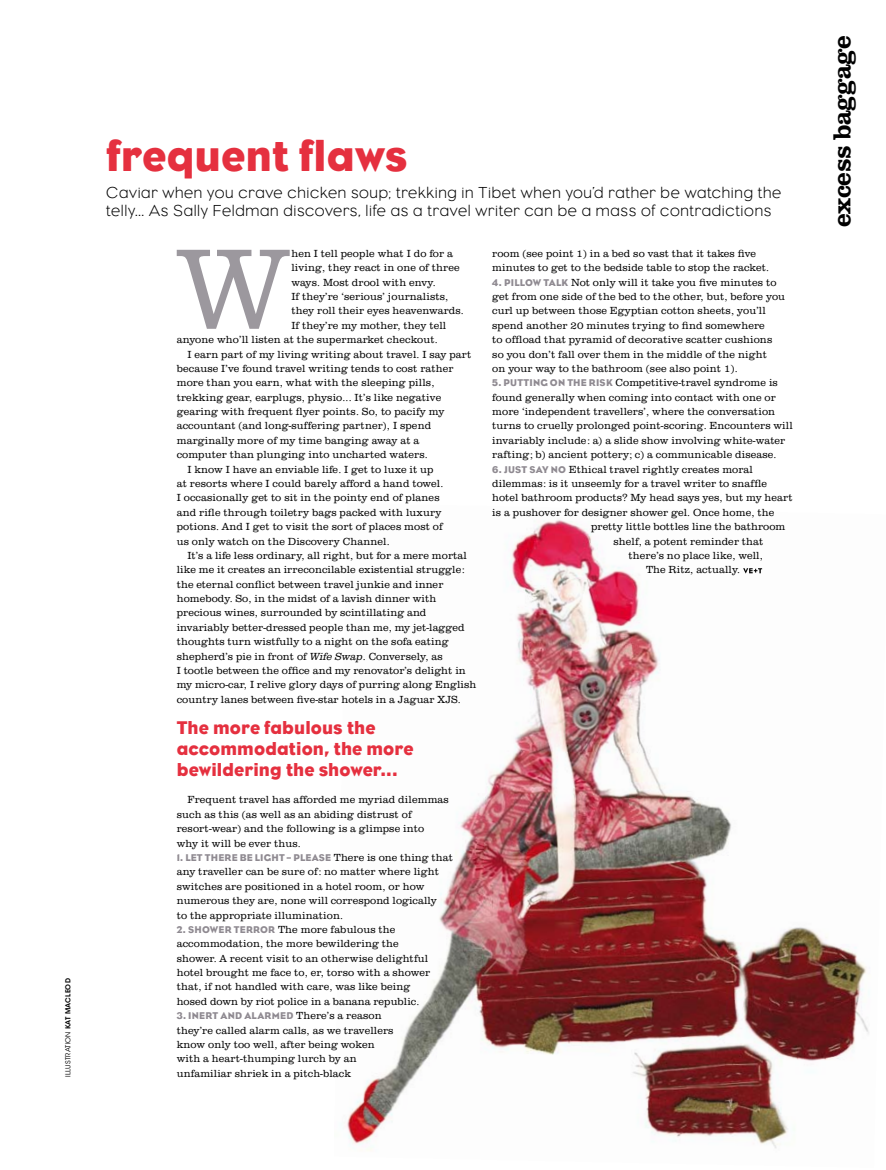
<style>
.page{position:relative;width:886px;height:1170px;background:#fff}
.page>*{position:absolute;margin:0;border:0;box-sizing:border-box;transform-origin:0 0}
.t1{font:300 118.38px "URW Clarendon TCE";color:#9c989e}
.t2{font:45px "Eagle";color:#e5303f}
.t3{font:500 25.5px "URW Clarendon TCE";letter-spacing:-.025em;color:#000}
.t4{font:18.75px/21.2px "Eagle";letter-spacing:.005em;color:#e5303f}
.t5{font:300 16.25px/18.1px "Eagle";letter-spacing:.04em;color:#000}
.t6{font:300 10.62px/14.4px "URW Clarendon TCE";letter-spacing:.01em;color:#000}
.t7{font:10px "Eagle";letter-spacing:.025em;color:#8f8a91}
.t8{font:6.88px "ITC Avant Garde Std";letter-spacing:.03em;color:#000}
.s1{font-weight:600}
.s2{font-family:"Eagle";font-weight:400;font-size:10px;color:#8f8a91}
.s3{font-style:italic}
.s4{font-family:"URW Clarendon TCE";font-weight:300;font-size:10.62px;color:#000}
</style>
<div class="page">
<img style="left:347px;top:520px;width:522px;height:631px">
<svg style="left:743px;top:568px;width:19px;height:5px"></svg>
<p class="t8" style="left:64px;top:1076px;width:100px;rotate:-90deg">illustration <span class="s1">kat macleod</span></p>
<h2 class="t2" style="left:106px;top:130px;width:303px">frequent flaws</h2>
<h3 class="t5" style="left:106px;top:183px;width:676px">Caviar when you crave chicken soup; trekking in Tibet when you’d rather be watching the telly… As Sally Feldman discovers, life as a travel writer can be a mass of contradictions</h3>
<h1 class="t1" style="left:177px;top:223px;width:115px">W</h1>
<p class="t6" style="left:291px;top:246px;width:163px">hen I tell people what I do for a</p>
<p class="t6" style="left:492px;top:246px;width:278px">room (see point 1) in a bed so vast that it takes five minutes to get to the bedside table to stop the racket.</p>
<p class="t6" style="left:492px;top:275px;width:294px"><span class="s2">4. Pillow tal k</span> Not only will it take you five minutes to get from one side of the bed to the other, but, before you curl up between those Egyptian cotton sheets, you’ll spend another 20 minutes trying to find somewhere<br>to offload that pyramid of decorative scatter cushions so you don’t fall over them in the middle of the night<br>on your way to the bathroom (see also point 1).</p>
<p class="t6" style="left:492px;top:376px;width:302px"><span class="s2">5. Putting on the risk</span> Competitive-travel syndrome is found generally when coming into contact with one or more ‘independent travellers’, where the conversation turns to cruelly prolonged point-scoring. Encounters will invariably include: a) a slide show involving white-water rafting; b) ancient pottery; c) a communicable disease.</p>
<p class="t6" style="left:492px;top:462px;width:262px"><span class="s2">6. Just say no</span> Ethical travel rightly creates moral</p>
<p class="t6" style="left:492px;top:476px;width:276px">dilemmas: is it unseemly for a travel writer to snaffle</p>
<p class="t6" style="left:492px;top:491px;width:302px">hotel bathroom products? My head says yes, but my heart</p>
<p class="t6" style="left:492px;top:505px;width:284px">is a pushover for designer shower gel. Once home, the</p>
<p class="t6" style="left:591px;top:519px;width:196px">pretty little bottles line the bathroom</p>
<p class="t6" style="left:613px;top:534px;width:151px">shelf, a potent reminder that</p>
<p class="t6" style="left:628px;top:548px;width:136px">there’s no place like, well,</p>
<p class="t6" style="left:646px;top:562px;width:96px">The Ritz, actually.</p>
<p class="t6" style="left:291px;top:261px;width:170px">living, they react in one of three</p>
<p class="t6" style="left:291px;top:275px;width:146px">ways. Most drool with envy.</p>
<p class="t6" style="left:291px;top:289px;width:159px">If they’re ‘serious’ journalists,</p>
<p class="t6" style="left:291px;top:304px;width:174px">they roll their eyes heavenwards.</p>
<p class="t6" style="left:291px;top:318px;width:156px">If they’re my mother, they tell</p>
<p class="t6" style="left:177px;top:332px;width:263px">anyone who’ll listen at the supermarket checkout.</p>
<p class="t6" style="left:187px;top:347px;width:286px">I earn part of my living writing about travel. I say part</p>
<p class="t6" style="left:177px;top:361px;width:278px">because I’ve found travel writing tends to cost rather</p>
<p class="t6" style="left:177px;top:376px;width:259px">more than you earn, what with the sleeping pills,</p>
<p class="t6" style="left:177px;top:390px;width:266px">trekking gear, earplugs, physio... It’s like negative</p>
<p class="t6" style="left:177px;top:404px;width:269px">gearing with frequent flyer points. So, to pacify my</p>
<p class="t6" style="left:177px;top:419px;width:256px">accountant (and long-suffering partner), I spend</p>
<p class="t6" style="left:177px;top:433px;width:244px">marginally more of my time banging away at a</p>
<p class="t6" style="left:177px;top:447px;width:253px">computer than plunging into uncharted waters.</p>
<p class="t6" style="left:187px;top:462px;width:248px">I know I have an enviable life. I get to luxe it up</p>
<p class="t6" style="left:177px;top:476px;width:268px">at resorts where I could barely afford a hand towel.</p>
<p class="t6" style="left:177px;top:491px;width:264px">I occasionally get to sit in the pointy end of planes</p>
<p class="t6" style="left:177px;top:505px;width:266px">and rifle through toiletry bags packed with luxury</p>
<p class="t6" style="left:177px;top:519px;width:268px">potions. And I get to visit the sort of places most of</p>
<p class="t6" style="left:177px;top:534px;width:214px">us only watch on the Discovery Channel.</p>
<p class="t6" style="left:187px;top:548px;width:281px">It’s a life less ordinary, all right, but for a mere mortal</p>
<p class="t6" style="left:177px;top:562px;width:289px">like me it creates an irreconcilable existential struggle:</p>
<p class="t6" style="left:177px;top:577px;width:268px">the eternal conflict between travel junkie and inner</p>
<p class="t6" style="left:177px;top:591px;width:261px">homebody. So, in the midst of a lavish dinner with</p>
<p class="t6" style="left:177px;top:606px;width:251px">precious wines, surrounded by scintillating and</p>
<p class="t6" style="left:177px;top:620px;width:289px">invariably better-dressed people than me, my jet-lagged</p>
<p class="t6" style="left:177px;top:634px;width:273px">thoughts turn wistfully to a night on the sofa eating</p>
<p class="t6" style="left:177px;top:649px;width:267px">shepherd’s pie in front of <span class="s3">Wife Swap</span>. Conversely, as</p>
<p class="t6" style="left:177px;top:663px;width:291px">I tootle between the office and my renovator’s delight in</p>
<p class="t6" style="left:177px;top:677px;width:301px">my micro-car, I relive glory days of purring along English</p>
<p class="t6" style="left:177px;top:692px;width:286px">country lanes between five-star hotels in a Jaguar XJS.</p>
<h3 class="t4" style="left:177px;top:716px;width:238px">The more fabulous the accommodation, the more bewildering the shower...</h3>
<p class="t6" style="left:177px;top:792px;width:274px;text-indent:11px">Frequent travel has afforded me myriad dilemmas such as this (as well as an abiding distrust of resort-wear) and the following is a glimpse into<br>why it will be ever thus.</p>
<p class="t7" style="left:177px;top:851px;width:278px">1. Let there be light – please <span class="s4">There is one thing that</span></p>
<p class="t6" style="left:177px;top:864px;width:264px">any traveller can be sure of: no matter where light switches are positioned in a hotel room, or how numerous they are, none will correspond logically to the appropriate illumination.</p>
<p class="t6" style="left:177px;top:922px;width:255px"><span class="s2">2. Shower terror</span> The more fabulous the accommodation, the more bewildering the shower. A recent visit to an otherwise delightful hotel brought me face to, er, torso with a shower that, if not handled with care, was like being hosed down by riot police in a banana republic.</p>
<p class="t7" style="left:177px;top:1010px;width:206px">3. I nert and alarmed <span class="s4">There’s a reason</span></p>
<p class="t6" style="left:177px;top:1022px;width:218px">they’re called alarm calls, as we travellers know only too well, after being woken with a heart-thumping lurch by an unfamiliar shriek in a pitch-black</p>
<h3 class="t3" style="left:827px;top:227px;width:193px;rotate:-90deg">excess baggage</h3>
</div>
